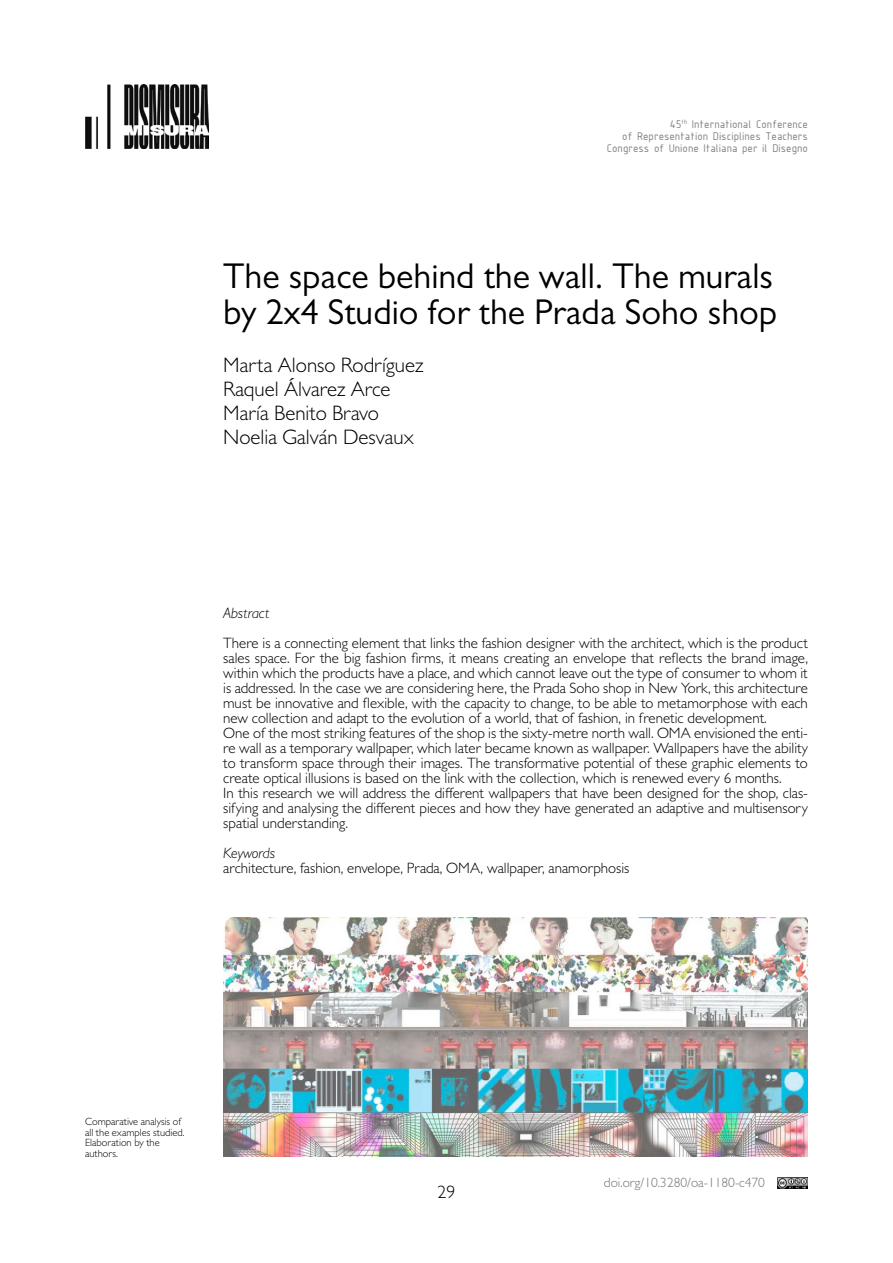
<style>
.page{position:relative;width:893px;height:1263px;background:#fff}
.page>*{position:absolute;margin:0;border:0;box-sizing:border-box;transform-origin:0 0}
.t1{font:36px/36px "Gill Sans";color:#000}
.t2{font:300 21px/24px "Gill Sans";color:#000}
.t3{font:300 18px "Gill Sans";color:#000}
.t4{font:300 15px/15px "Gill Sans";color:#000}
.t5{font:italic 300 15px "Gill Sans";color:#000}
.t6{font:300 13.5px "Gill Sans";color:#757474}
.t7{font:12px/12px "ISOCPEUR";color:#818080;text-align:right}
.t8{font:300 10.5px/10.5px "Gill Sans";color:#000}
</style>
<div class="page">
<img style="left:778px;top:1178px;width:30px;height:10px">
<img style="left:85px;top:85px;width:124px;height:63px">
<img style="left:223px;top:917px;width:585px;height:240px">
<p class="t7" style="left:607px;top:118px;width:203px">45<sup>th</sup> International Conference<br>of Representation Disciplines Teachers<br>Congress of Unione Italiana per il Disegno</p>
<h1 class="t1" style="left:223px;top:258px;width:556px">The space behind the wall. The murals by 2x4 Studio for the Prada Soho shop</h1>
<h2 class="t2" style="left:223px;top:353px;width:202px">Marta Alonso Rodríguez<br>Raquel Álvarez Arce<br>María Benito Bravo<br>Noelia Galván Desvaux</h2>
<p class="t5" style="left:223px;top:604px;width:48px">Abstract</p>
<p class="t4" style="left:223px;top:635px;width:586px">There is a connecting element that links the fashion designer with the architect, which is the product sales space. For the big fashion firms, it means creating an envelope that reflects the brand image, within which the products have a place, and which cannot leave out the type of consumer to whom it is addressed. In the case we are considering here, the Prada Soho shop in New York, this architecture must be innovative and flexible, with the capacity to change, to be able to metamorphose with each new collection and adapt to the evolution of a world, that of fashion, in frenetic development.<br>One of the most striking features of the shop is the sixty-metre north wall. OMA envisioned the enti&shy;re wall as a temporary wallpaper, which later became known as wallpaper. Wallpapers have the ability to transform space through their images. The transformative potential of these graphic elements to create optical illusions is based on the link with the collection, which is renewed every 6 months.<br>In this research we will address the different wallpapers that have been designed for the shop, clas&shy;sifying and analysing the different pieces and how they have generated an adaptive and multisensory spatial understanding.</p>
<p class="t5" style="left:223px;top:844px;width:53px">Keywords</p>
<p class="t4" style="left:223px;top:860px;width:408px">architecture, fashion, envelope, Prada, OMA, wallpaper, anamorphosis</p>
<p class="t8" style="left:85px;top:1116px;width:101px">Comparative analysis of all the examples studied.<br>Elaboration by the authors.</p>
<p class="t3" style="left:437px;top:1181px;width:19px">29</p>
<p class="t6" style="left:604px;top:1175px;width:163px">doi.org/10.3280/oa-1180-c470</p>
</div>
